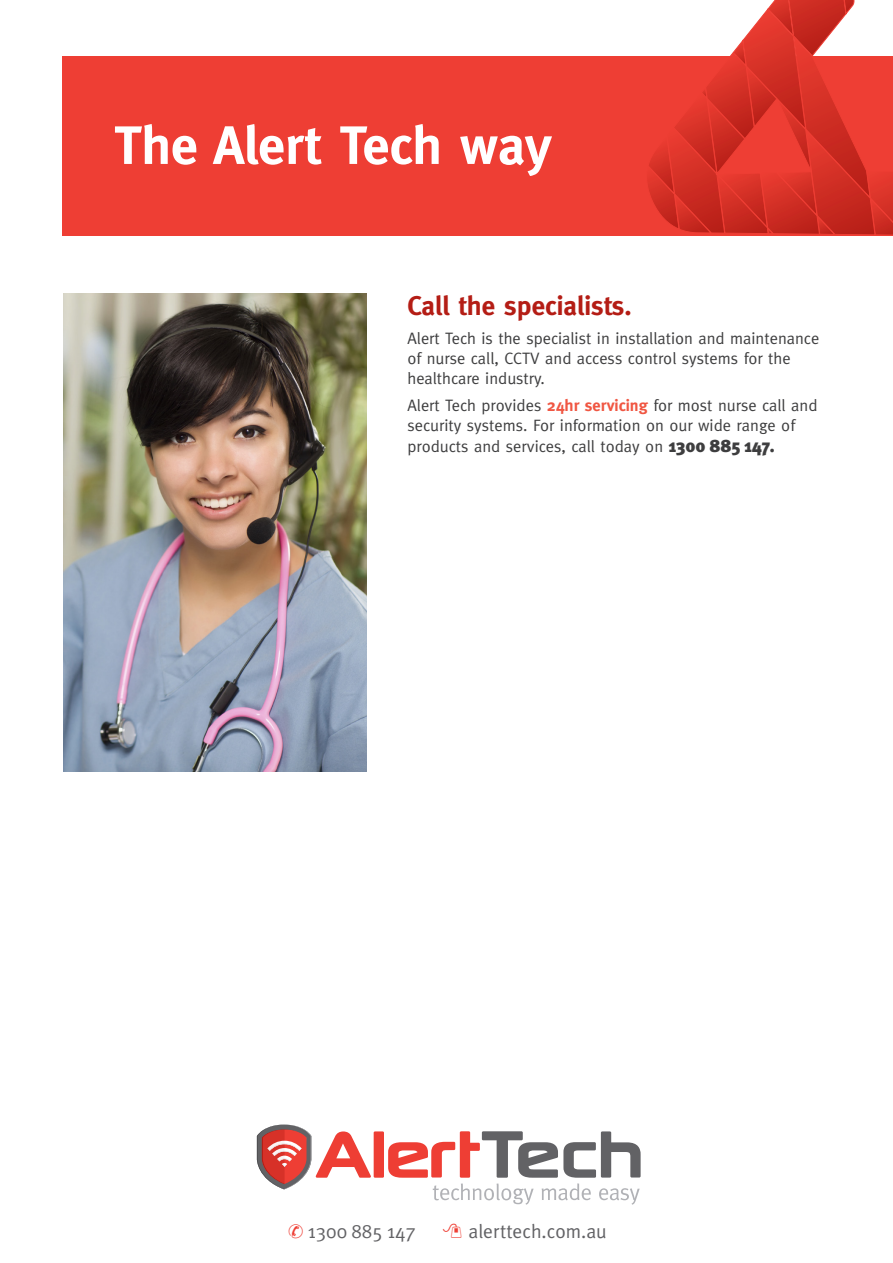
<style>
.page{position:relative;width:893px;height:1263px;background:#fff}
.page>*{position:absolute;margin:0;border:0;box-sizing:border-box;transform-origin:0 0}
.heading{font:700 54px "Meta";letter-spacing:-.005em;color:#fff}
.subheading{font:700 27px "Meta";color:#b41d15}
.t1{font:19.5px "Meta Plus Normal";color:#626265}
.text{font:16.5px/20.2px "Meta";color:#3e3e3f}
.s1{font-weight:700;color:#f05642}
.s2{font-family:"Meta Plus";font-weight:900;font-size:18px}
.s3{color:#ee3e34}
</style>
<div class="page">
<div style="left:63px;top:56px;width:830px;height:180px;background:#ee3e34"></div>
<svg style="left:648px;top:0;width:245px;height:235px"></svg>
<div style="left:374px;top:1131px;width:10px;height:47px;background:#ee3e34"></div>
<svg style="left:388px;top:1131px;width:253px;height:74px"></svg>
<svg style="left:257px;top:1124px;width:114px;height:65px"></svg>
<img style="left:64px;top:294px;width:302px;height:477px">
<p class="heading" style="left:115px;top:114px;width:438px">The Alert Tech way</p>
<p class="subheading" style="left:407px;top:290px;width:226px">Call the specialists.</p>
<p class="text" style="left:407px;top:328px;width:413px">Alert Tech is the specialist in installation and maintenance of nurse call, CCTV and access control systems for the healthcare industry.</p>
<p class="text" style="left:407px;top:395px;width:411px;line-height:20.7px">Alert Tech provides <span class="s1">24hr servicing</span> for most nurse call and security systems. For information on our wide range of products and services, call today on <span class="s2">1300 885 147.</span></p>
<p class="t1" style="left:288px;top:1220px;width:129px"><span class="s3">✆</span> 1300 885 147</p>
<p class="t1" style="left:468px;top:1220px;width:140px">alerttech.com.au</p>
</div>
